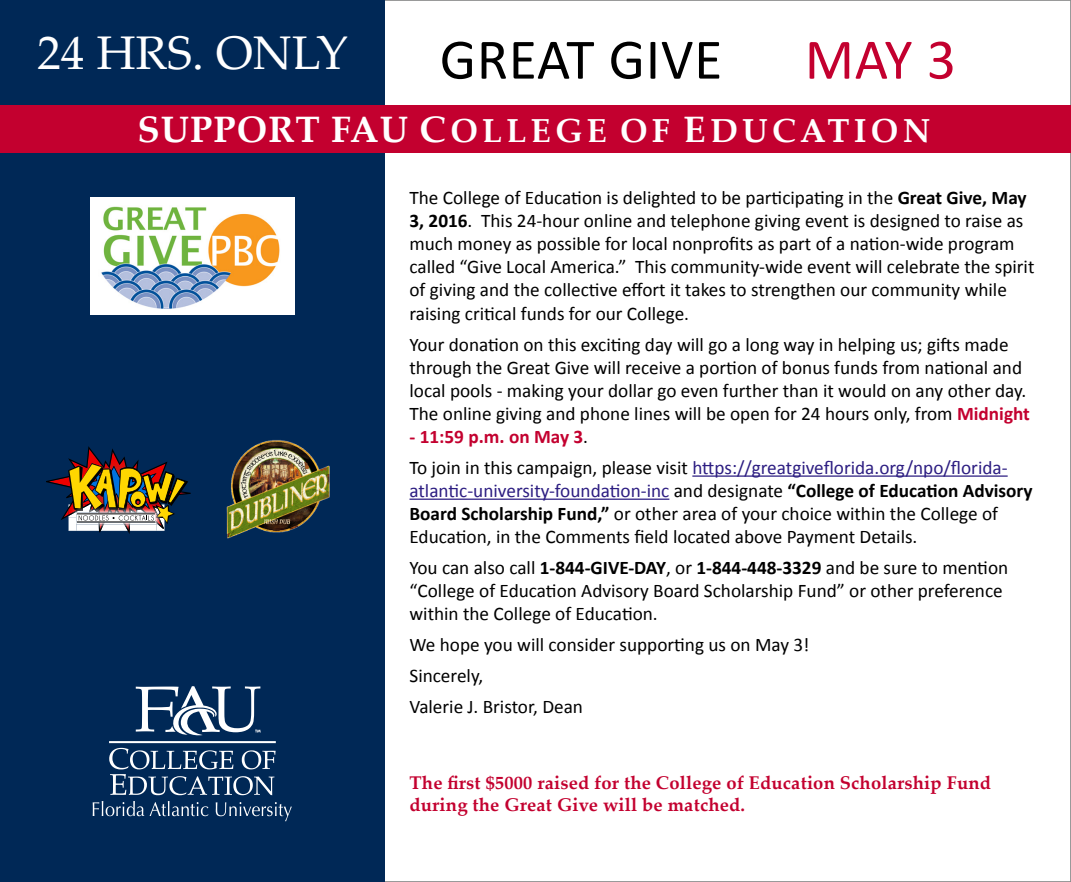
<style>
.page{position:relative;width:1071px;height:882px;background:#fff}
.page>*{position:absolute;margin:0;border:0;box-sizing:border-box;transform-origin:0 0}
.t1{font:57.75px "Calibri";letter-spacing:.01em;color:#000}
.t2{font:57.75px "Calibri";color:#c3002f}
.t3{font:47.25px "Palatino Linotype";color:#fff}
.t4{font:700 33.25px "Palatino Linotype";letter-spacing:.125em;color:#fff}
.t5{font:19.25px/23.1px "Calibri";color:#000}
.t6{font:700 19.25px "Calibri";color:#c3002f}
.t7{font:700 18.38px/22.1px "Palatino Linotype";letter-spacing:.01em;color:#c3002f}
.s1{font-size:36.75px}
.s2{font-weight:700}
.s3{font-weight:700;color:#c3002f}
.s4{font-weight:400;color:#000}
.s5{color:#2d1e82}
</style>
<div class="page">
<hr style="left:692px;top:475px;width:316px;height:2px;background:#2d1e82">
<hr style="left:410px;top:499px;width:259px;height:1px;background:#2d1e82">
<div style="left:0;top:0;width:385px;height:882px;background:#002856"></div>
<div style="left:0;top:105px;width:1071px;height:47px;background:#c3002f"></div>
<svg style="left:136px;top:686px;width:125px;height:50px"></svg>
<svg style="left:109px;top:748px;width:167px;height:47px"></svg>
<hr style="left:109px;top:741px;width:167px;height:2px;background:#fff">
<svg style="left:93px;top:801px;width:51px;height:15px"></svg>
<svg style="left:150px;top:801px;width:58px;height:15px"></svg>
<svg style="left:216px;top:802px;width:76px;height:19px"></svg>
<svg style="left:46px;top:446px;width:145px;height:88px"></svg>
<hr style="left:77px;top:514px;width:78px;height:1px;background:#000">
<hr style="left:77px;top:522px;width:78px;height:1px;background:#000">
<img style="left:90px;top:197px;width:205px;height:118px">
<img style="left:226px;top:440px;width:104px;height:99px">
<p class="t3" style="left:37px;top:19px;width:312px">24 HRS. ONLY</p>
<p class="t1" style="left:440px;top:23px;width:284px">GREAT GIVE</p>
<p class="t2" style="left:805px;top:23px;width:153px">MAY 3</p>
<p class="t4" style="left:137px;top:107px;width:795px"><span class="s1">SUPPORT FAU C</span>OLLEGE OF <span class="s1">E</span>DUCATION</p>
<p class="t5" style="left:410px;top:186px;width:626px">The College of Education is delighted to be participating in the <span class="s2">Great Give, May 3, 2016</span>. This 24-hour online and telephone giving event is designed to raise as much money as possible for local nonprofits as part of a nation-wide program called “Give Local America.” This community-wide event will celebrate the spirit of giving and the collective effort it takes to strengthen our community while raising critical funds for our College.</p>
<p class="t5" style="left:410px;top:333px;width:622px">Your donation on this exciting day will go a long way in helping us; gifts made through the Great Give will receive a portion of bonus funds from national and local pools - making your dollar go even further than it would on any other day.<br>The online giving and phone lines will be open for 24 hours only, from <span class="s3">Midnight</span></p>
<p class="t6" style="left:410px;top:424px;width:180px">- 11:59 p.m. on May 3<span class="s4">.</span></p>
<p class="t5" style="left:410px;top:456px;width:625px">To join in this campaign, please visit <span class="s5">https://greatgiveflorida.org/npo/florida&shy;atlantic-university-foundation-inc</span> and designate <span class="s2">“College of Education Advisory Board Scholarship Fund,”</span> or other area of your choice within the College of Education, in the Comments field located above Payment Details.</p>
<p class="t5" style="left:410px;top:556px;width:600px">You can also call <span class="s2">1-844-GIVE-DAY</span>, or <span class="s2">1-844-448-3329</span> and be sure to mention “College of Education Advisory Board Scholarship Fund” or other preference within the College of Education.</p>
<p class="t5" style="left:410px;top:633px;width:402px">We hope you will consider supporting us on May 3!</p>
<p class="t5" style="left:410px;top:664px;width:75px">Sincerely,</p>
<p class="t5" style="left:410px;top:695px;width:175px">Valerie J. Bristor, Dean</p>
<p class="t7" style="left:410px;top:771px;width:583px">The first $5000 raised for the College of Education Scholarship Fund during the Great Give will be matched.</p>
</div>
